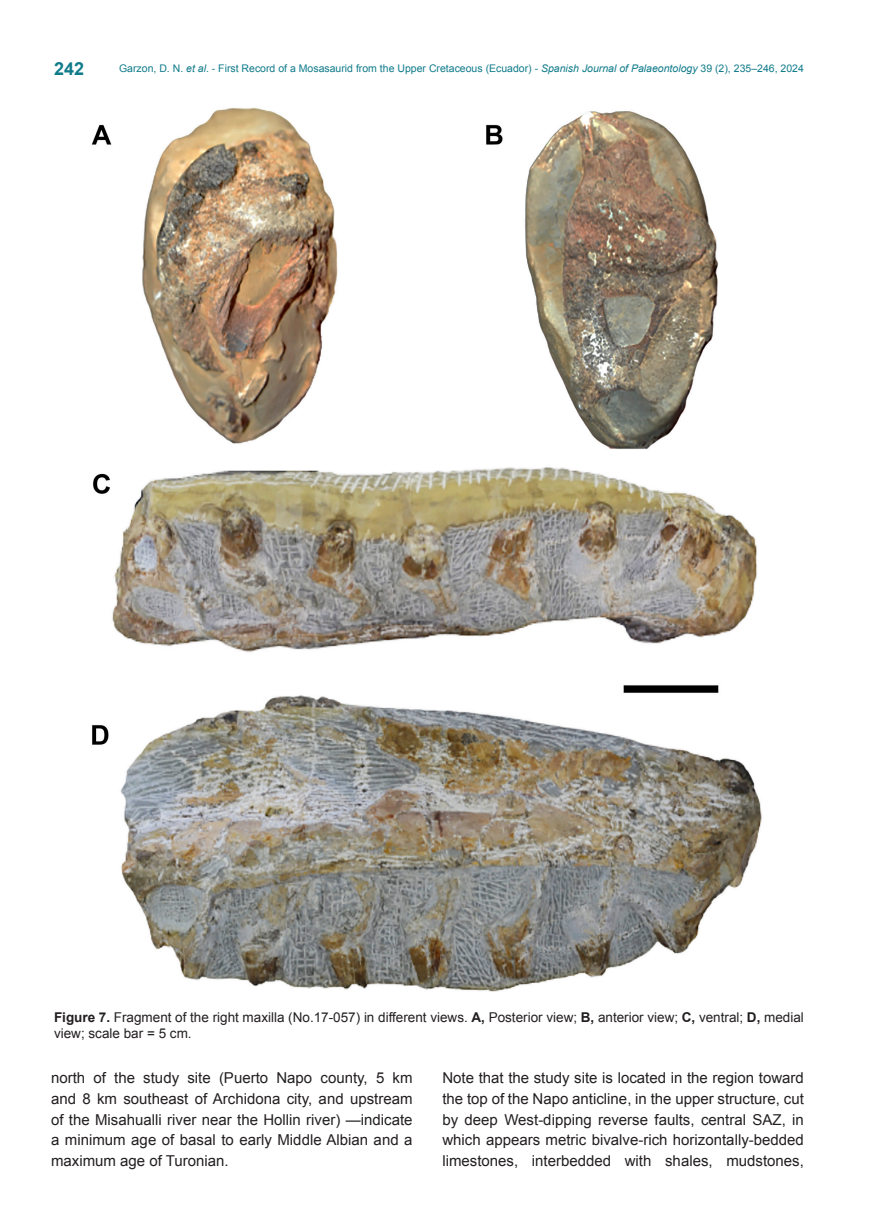
<style>
.page{position:relative;width:889px;height:1217px;background:#fff}
.page>*{position:absolute;margin:0;border:0;box-sizing:border-box;transform-origin:0 0}
.t1{font:700 18px "Arial";color:#107b8a}
.Texto_ingles{font:15px/20.7px "Arial";color:#231f20;text-align:justify}
.Pies_de_figura_ingles{font:13.5px/16.2px "Arial";color:#231f20}
.t2{font:10.5px "Arial";color:#107b8a}
.s1{font-style:italic}
.s2{font-weight:700}
</style>
<div class="page">
<img style="left:91px;top:108px;width:671px;height:884px">
<p class="t1" style="left:54px;top:57px;width:32px">242</p>
<p class="t2" style="left:119px;top:62px;width:686px">Garzon, D. N. <span class="s1">et al</span>. - First Record of a Mosasaurid from the Upper Cretaceous (Ecuador) - <span class="s1">Spanish Journal of Palaeontology</span> 39 (2), 235–246, 2024</p>
<p class="Pies_de_figura_ingles" style="left:54px;top:1009px;width:751px"><span class="s2">Figure 7.</span> Fragment of the right maxilla (No.17-057) in different views. <span class="s2">A,</span> Posterior view; <span class="s2">B,</span> anterior view; <span class="s2">C,</span> ventral; <span class="s2">D,</span> medial view; scale bar = 5 cm.</p>
<p class="Texto_ingles" style="left:51px;top:1067px;width:363px">north of the study site (Puerto Napo county, 5 km and 8 km southeast of Archidona city, and upstream of the Misahualli river near the Hollin river) —indicate a minimum age of basal to early Middle Albian and a maximum age of Turonian.</p>
<p class="Texto_ingles" style="left:442px;top:1067px;width:363px">Note that the study site is located in the region toward the top of the Napo anticline, in the upper structure, cut by deep West-dipping reverse faults, central SAZ, in which appears metric bivalve-rich horizontally-bedded limestones, interbedded with shales, mudstones,</p>
</div>
